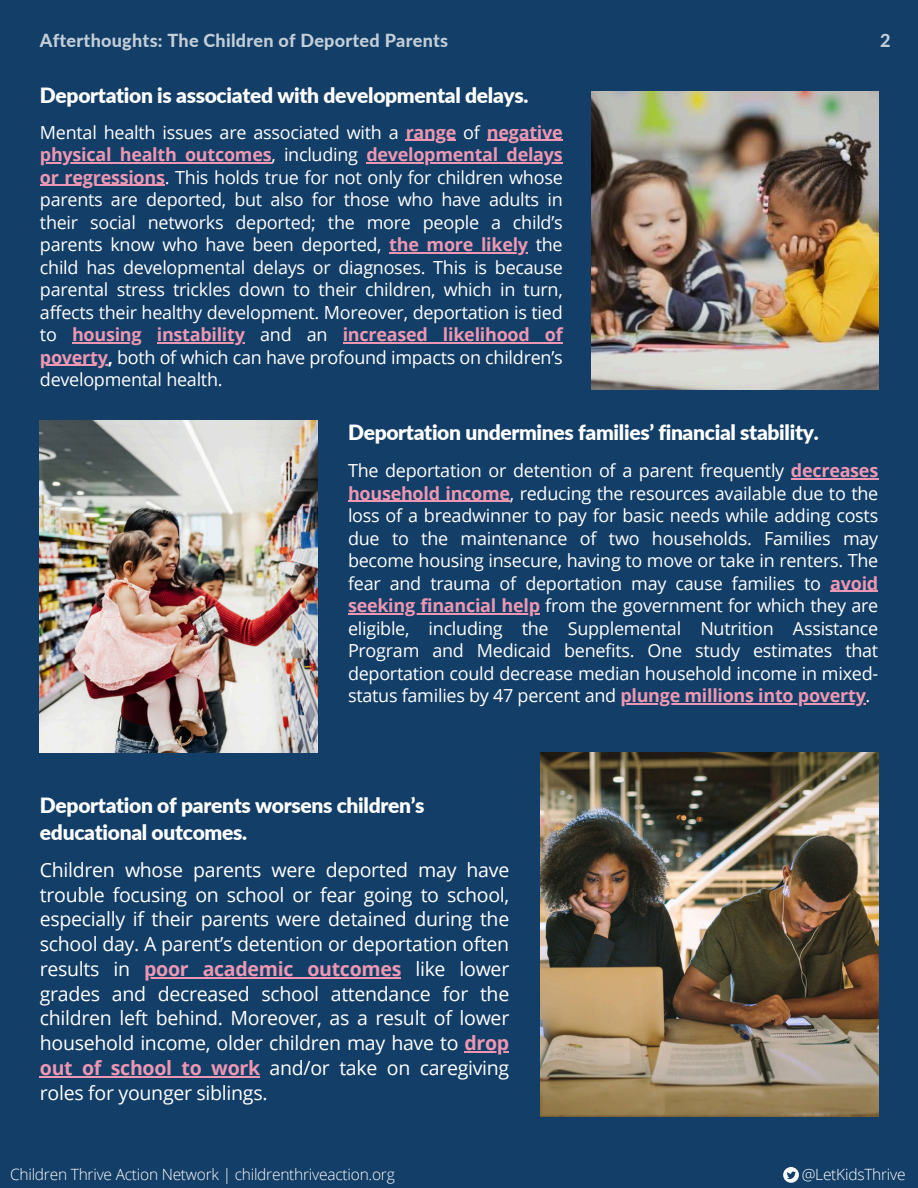
<style>
.page{position:relative;width:918px;height:1188px;background:#fff}
.page>*{position:absolute;margin:0;border:0;box-sizing:border-box;transform-origin:0 0}
.t1{font:900 21px/27px "Lato";letter-spacing:-.015em;color:#fff}
.t2{font:19.5px/24.8px "Open Sans";letter-spacing:-.015em;color:#fff;text-align:justify}
.t3{font:18px/22.5px "Open Sans";letter-spacing:-.015em;color:#fff;text-align:justify}
.t4{font:700 18px "Open Sans";letter-spacing:-.015em;color:#ed97b3}
.t5{font:800 18px "Lato";letter-spacing:.015em;color:#fff}
.t6{font:300 15.6px "Open Sans";letter-spacing:-.015em;color:#fff}
.s1{font-weight:700;color:#ed97b3}
.s2{font-weight:400;color:#fff}
.s3{font-weight:700}
</style>
<div class="page">
<div style="left:0;top:0;width:918px;height:636px;background:#133e67"></div>
<div style="left:0;top:636px;width:918px;height:41px;background:#133e67"></div>
<div style="left:0;top:677px;width:918px;height:45px;background:#133e67"></div>
<div style="left:0;top:722px;width:918px;height:466px;background:#133e67"></div>
<div style="left:143px;top:1016px;width:775px;height:172px;background:#133e67"></div>
<img style="left:40px;top:420px;width:278px;height:332px">
<img style="left:541px;top:752px;width:337px;height:365px">
<svg style="left:783px;top:1167px;width:16px;height:16px"></svg>
<img style="left:591px;top:92px;width:287px;height:298px">
<hr style="left:406px;top:140px;width:50px;height:1px;background:#ed97b3">
<hr style="left:487px;top:140px;width:76px;height:1px;background:#ed97b3">
<hr style="left:40px;top:162px;width:231px;height:1px;background:#ed97b3">
<hr style="left:366px;top:162px;width:197px;height:1px;background:#ed97b3">
<hr style="left:40px;top:185px;width:125px;height:1px;background:#ed97b3">
<hr style="left:389px;top:252px;width:139px;height:1px;background:#ed97b3">
<hr style="left:72px;top:342px;width:69px;height:1px;background:#ed97b3">
<hr style="left:157px;top:342px;width:88px;height:1px;background:#ed97b3">
<hr style="left:343px;top:342px;width:220px;height:1px;background:#ed97b3">
<hr style="left:40px;top:365px;width:68px;height:1px;background:#ed97b3">
<hr style="left:791px;top:478px;width:87px;height:1px;background:#ed97b3">
<hr style="left:348px;top:501px;width:162px;height:1px;background:#ed97b3">
<hr style="left:830px;top:591px;width:48px;height:1px;background:#ed97b3">
<hr style="left:348px;top:613px;width:192px;height:1px;background:#ed97b3">
<hr style="left:620px;top:703px;width:246px;height:1px;background:#ed97b3">
<hr style="left:144px;top:977px;width:44px;height:1px;background:#ed97b3">
<svg style="left:188px;top:977px;width:15px;height:1px"></svg>
<hr style="left:203px;top:977px;width:198px;height:1px;background:#ed97b3">
<hr style="left:464px;top:1051px;width:45px;height:1px;background:#ed97b3">
<hr style="left:40px;top:1076px;width:220px;height:1px;background:#ed97b3">
<p class="t5" style="left:40px;top:30px;width:410px">Afterthoughts: The Children of Deported Parents</p>
<p class="t5" style="left:880px;top:30px;width:12px">2</p>
<p class="t1" style="left:40px;top:82px;width:490px">Deportation is associated with developmental delays.</p>
<h1 class="t3" style="left:40px;top:120px;width:524px">Mental health issues are associated with a <span class="s1">range</span> of <span class="s1">negative</span></h1>
<h1 class="t4" style="left:40px;top:142px;width:320px">physical health outcomes<span class="s2">, including</span></h1>
<h2 class="t4" style="left:366px;top:142px;width:198px">developmental delays</h2>
<p class="t3" style="left:40px;top:165px;width:524px"><span class="s1">or regressions</span>. This holds true for not only for children whose parents are deported, but also for those who have adults in their social networks deported; the more people a child’s parents know who have been deported, <span class="s1">the more likely</span> the</p>
<p class="t3" style="left:40px;top:255px;width:524px">child has developmental delays or diagnoses. This is because parental stress trickles down to their children, which in turn, affects their healthy development. Moreover, deportation is tied to</p>
<p class="t3" style="left:40px;top:323px;width:524px;text-indent:117px"><span class="s1">instability</span> and an <span class="s1">increased likelihood of poverty</span><span class="s3">,</span> both of which can have profound impacts on children’s developmental health.</p>
<p class="t4" style="left:72px;top:322px;width:71px">housing</p>
<p class="t1" style="left:348px;top:419px;width:472px">Deportation undermines families’ financial stability.</p>
<p class="t3" style="left:348px;top:459px;width:532px">The deportation or detention of a parent frequently <span class="s1">decreases household income</span>, reducing the resources available due to the loss of a breadwinner to pay for basic needs while adding costs due to the maintenance of two households. Families may become housing insecure, having to move or take in renters. The fear and trauma of deportation may cause families to <span class="s1">avoid seeking financial help</span> from the government for which they are eligible, including the Supplemental Nutrition Assistance Program and Medicaid benefits. One study estimates that deportation could decrease median household income in mixed&shy;status families by 47 percent and <span class="s1">plunge millions into poverty</span>.</p>
<p class="t1" style="left:40px;top:791px;width:386px">Deportation of parents worsens children’s educational outcomes.</p>
<p class="t2" style="left:40px;top:857px;width:471px">Children whose parents were deported may have trouble focusing on school or fear going to school, especially if their parents were detained during the school day. A parent’s detention or deportation often results in <span class="s1">poor academic outcomes</span> like lower grades and decreased school attendance for the children left behind. Moreover, as a result of lower household income, older children may have to <span class="s1">drop out of school to work</span> and/or take on caregiving roles for younger siblings.</p>
<p class="t6" style="left:10px;top:1163px;width:386px">Children Thrive Action Network | childrenthriveaction.org</p>
<p class="t6" style="left:802px;top:1163px;width:105px">@LetKidsThrive</p>
</div>
